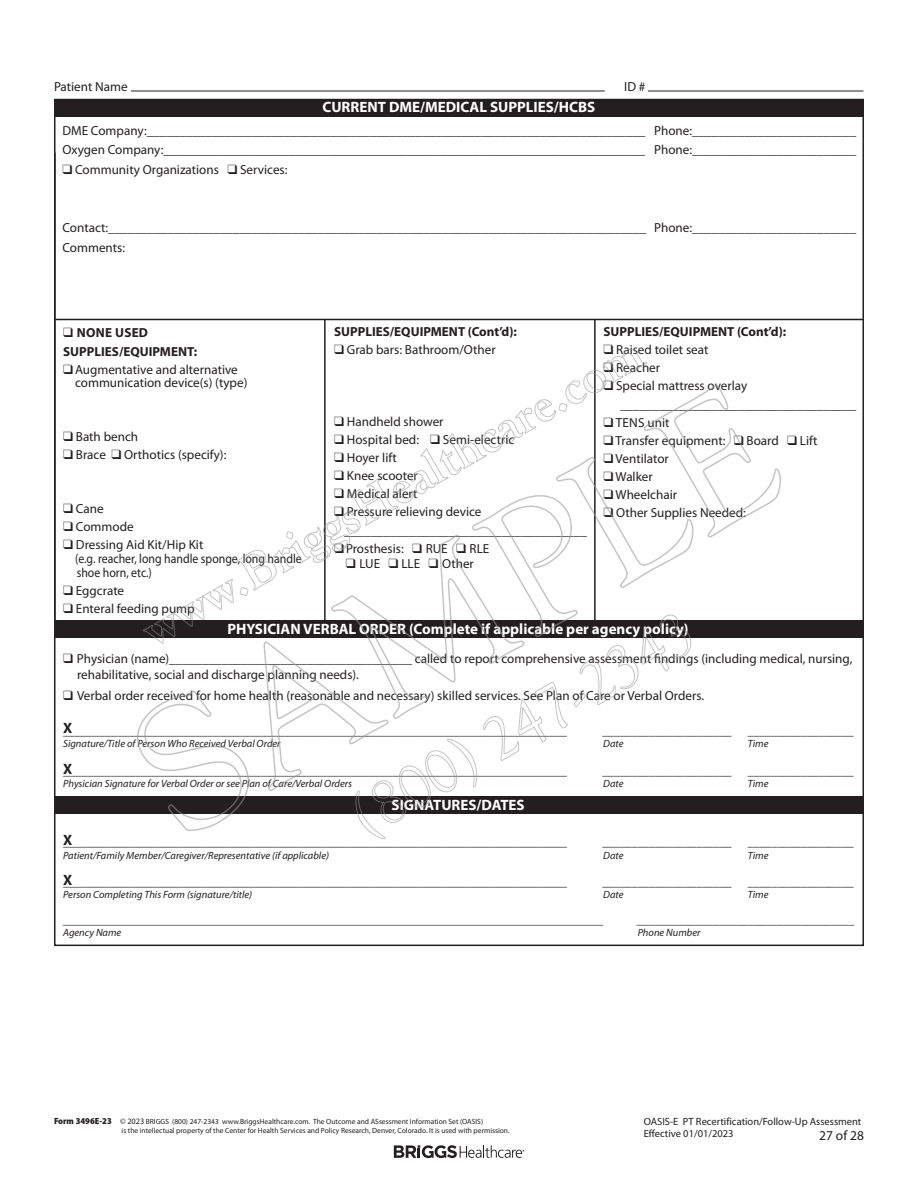
<style>
.page{position:relative;width:918px;height:1188px;background:#fff}
.page>*{position:absolute;margin:0;border:0;box-sizing:border-box;transform-origin:0 0}
.t1{font:700 15px "Myriad Pro";color:#fff}
.t2{font:700 15px "Myriad Pro";color:#231f20}
.t3{font:13.5px "Myriad Pro";color:#231f20}
.t4{font:13.2px/19.5px "Myriad Pro";color:#231f20}
.t5{font:700 13.2px/18.8px "Myriad Pro";color:#231f20}
.t6{font:12px "Myriad Pro";color:#231f20}
.t7{font:700 12px "Myriad Pro";color:#231f20}
.t8{font:italic 10.5px "Myriad Pro";color:#231f20}
.t9{font:10.5px/12.8px "Myriad Pro";color:#231f20}
.t10{font:7.5px/9px "Myriad Pro";color:#231f20}
.s1{font-weight:700;font-size:15px}
.s2{font-weight:900;font-stretch:semi-condensed;font-size:9px}
.s3{font-size:8.25px}
</style>
<div class="page">
<svg style="left:394px;top:1145px;width:131px;height:13px"></svg>
<hr style="left:648px;top:91px;width:216px;height:1px;background:#231f20">
<hr style="left:131px;top:91px;width:474px;height:1px;background:#231f20">
<div style="left:55px;top:99px;width:808px;height:18px;background:#231f20"></div>
<div style="left:54px;top:796px;width:808px;height:18px;background:#231f20"></div>
<hr style="left:54px;top:153px;width:2px;height:469px;background:#231f20">
<hr style="left:324px;top:319px;width:2px;height:302px;background:#231f20">
<hr style="left:594px;top:319px;width:2px;height:302px;background:#231f20">
<hr style="left:55px;top:319px;width:809px;height:1px;background:#231f20">
<div style="left:54px;top:620px;width:808px;height:18px;background:#231f20"></div>
<svg style="left:137px;top:349px;width:644px;height:490px"></svg>
<p class="t4" style="left:54px;top:76px;width:75px">Patient Name</p>
<p class="t4" style="left:624px;top:76px;width:23px">ID #</p>
<p class="t1" style="left:322px;top:98px;width:274px">CURRENT DME/MEDICAL SUPPLIES/HCBS</p>
<p class="t4" style="left:62px;top:120px;width:795px">DME Company:____________________________________________________________________________ Phone:_________________________<br>Oxygen Company:_________________________________________________________________________ Phone:_________________________</p>
<p class="t4" style="left:62px;top:159px;width:227px">❑ Community Organizations ❑ Services:</p>
<p class="t4" style="left:62px;top:218px;width:795px">Contact:__________________________________________________________________________________ Phone:_________________________<br>Comments:</p>
<p class="t5" style="left:63px;top:323px;width:136px">❑ NONE USED<br>SUPPLIES/EQUIPMENT:</p>
<p class="t4" style="left:75px;top:362px;width:174px;line-height:13.5px;text-indent:-12px">❑ Augmentative and alternative communication device(s) (type)</p>
<p class="t4" style="left:63px;top:427px;width:77px">❑ Bath bench</p>
<p class="t4" style="left:63px;top:445px;width:165px">❑ Brace ❑ Orthotics (specify):</p>
<p class="t4" style="left:63px;top:499px;width:42px">❑ Cane</p>
<p class="t4" style="left:63px;top:517px;width:72px">❑ Commode</p>
<p class="t4" style="left:75px;top:538px;width:228px;line-height:13.8px;text-indent:-12px">❑ Dressing Aid Kit/Hip Kit<br>(e.g. reacher, long handle sponge, long handle shoe horn, etc.)</p>
<p class="t4" style="left:63px;top:580px;width:63px">❑ Eggcrate</p>
<p class="t4" style="left:63px;top:598px;width:133px">❑ Enteral feeding pump</p>
<p class="t5" style="left:334px;top:322px;width:184px">SUPPLIES/EQUIPMENT (Cont’d):</p>
<p class="t4" style="left:334px;top:340px;width:163px">❑ Grab bars: Bathroom/Other</p>
<p class="t4" style="left:334px;top:412px;width:111px">❑ Handheld shower</p>
<p class="t4" style="left:334px;top:430px;width:182px">❑ Hospital bed: ❑ Semi-electric</p>
<p class="t4" style="left:334px;top:448px;width:64px">❑ Hoyer lift</p>
<p class="t4" style="left:334px;top:466px;width:85px">❑ Knee scooter</p>
<p class="t4" style="left:334px;top:484px;width:85px">❑ Medical alert</p>
<p class="t4" style="left:344px;top:502px;width:244px;text-indent:-10px">❑ Pressure relieving device _____________________________________</p>
<p class="t4" style="left:334px;top:539px;width:157px">❑ Prosthesis: ❑ RUE ❑ RLE</p>
<p class="t4" style="left:346px;top:554px;width:129px">❑ LUE ❑ LLE ❑ Other</p>
<p class="t5" style="left:603px;top:322px;width:184px">SUPPLIES/EQUIPMENT (Cont’d):</p>
<p class="t4" style="left:603px;top:340px;width:107px">❑ Raised toilet seat</p>
<p class="t4" style="left:603px;top:358px;width:58px">❑ Reacher</p>
<p class="t4" style="left:620px;top:376px;width:238px;text-indent:-17px">❑ Special mattress overlay ____________________________________</p>
<p class="t4" style="left:603px;top:413px;width:68px">❑ TENS unit</p>
<p class="t4" style="left:603px;top:431px;width:216px">❑ Transfer equipment: ❑ Board ❑ Lift</p>
<p class="t4" style="left:603px;top:449px;width:67px">❑ Ventilator</p>
<p class="t4" style="left:603px;top:467px;width:51px">❑ Walker</p>
<p class="t4" style="left:603px;top:485px;width:75px">❑ Wheelchair</p>
<p class="t4" style="left:603px;top:503px;width:144px">❑ Other Supplies Needed:</p>
<p class="t1" style="left:228px;top:619px;width:463px">PHYSICIAN VERBAL ORDER (Complete if applicable per agency policy)</p>
<p class="t4" style="left:77px;top:650px;width:777px;line-height:16.5px;text-indent:-14px">❑ Physician (name)_____________________________________ called to report comprehensive assessment findings (including medical, nursing, rehabilitative, social and discharge planning needs).</p>
<p class="t4" style="left:63px;top:686px;width:642px">❑ Verbal order received for home health (reasonable and necessary) skilled services. See Plan of Care or Verbal Orders.</p>
<p class="t6" style="left:63px;top:723px;width:505px"><span class="s1">X</span>____________________________________________________________________________________</p>
<p class="t7" style="left:602px;top:723px;width:131px">______________________</p>
<p class="t7" style="left:748px;top:723px;width:107px">__________________</p>
<p class="t8" style="left:63px;top:737px;width:219px">Signature/Title of Person Who Received Verbal Order</p>
<p class="t8" style="left:603px;top:737px;width:22px">Date</p>
<p class="t8" style="left:748px;top:737px;width:22px">Time</p>
<p class="t6" style="left:63px;top:764px;width:505px"><span class="s1">X</span>____________________________________________________________________________________</p>
<p class="t7" style="left:602px;top:763px;width:131px">______________________</p>
<p class="t7" style="left:748px;top:763px;width:107px">__________________</p>
<p class="t8" style="left:63px;top:777px;width:290px">Physician Signature for Verbal Order or see Plan of Care/Verbal Orders</p>
<p class="t8" style="left:603px;top:777px;width:22px">Date</p>
<p class="t8" style="left:748px;top:777px;width:22px">Time</p>
<p class="t1" style="left:392px;top:795px;width:135px">SIGNATURES/DATES</p>
<p class="t6" style="left:63px;top:835px;width:505px">____________________________________________________________________________________</p>
<p class="t2" style="left:63px;top:830px;width:11px">X</p>
<p class="t7" style="left:602px;top:835px;width:131px">______________________</p>
<p class="t7" style="left:748px;top:835px;width:107px">__________________</p>
<p class="t8" style="left:63px;top:849px;width:267px">Patient/Family Member/Caregiver/Representative (if applicable)</p>
<p class="t8" style="left:603px;top:849px;width:22px">Date</p>
<p class="t8" style="left:748px;top:849px;width:22px">Time</p>
<p class="t6" style="left:63px;top:875px;width:505px"><span class="s1">X</span>____________________________________________________________________________________</p>
<p class="t7" style="left:602px;top:874px;width:131px">______________________</p>
<p class="t7" style="left:748px;top:874px;width:107px">__________________</p>
<p class="t8" style="left:63px;top:888px;width:191px">Person Completing This Form (signature/title)</p>
<p class="t8" style="left:603px;top:888px;width:22px">Date</p>
<p class="t8" style="left:748px;top:888px;width:22px">Time</p>
<p class="t6" style="left:63px;top:912px;width:541px">__________________________________________________________________________________________</p>
<p class="t7" style="left:637px;top:912px;width:219px">_____________________________________</p>
<p class="t8" style="left:63px;top:926px;width:60px">Agency Name</p>
<p class="t8" style="left:638px;top:926px;width:64px">Phone Number</p>
<p class="t10" style="left:122px;top:1117px;width:390px;text-indent:-68px"><span class="s2">Form 3496E-23</span> <span class="s3">© 2023</span> BRIGGS (800) 247-2343 www.BriggsHealthcare.com. The Outcome and ASsessment Information Set (OASIS)<br>is the intellectual property of the Center for Health Services and Policy Research, Denver, Colorado. It is used with permission.</p>
<p class="t9" style="left:644px;top:1115px;width:219px">OASIS-E PT Recertification/Follow-Up Assessment<br>Effective 01/01/2023</p>
<p class="t3" style="left:819px;top:1127px;width:46px">27 of 28</p>
</div>
